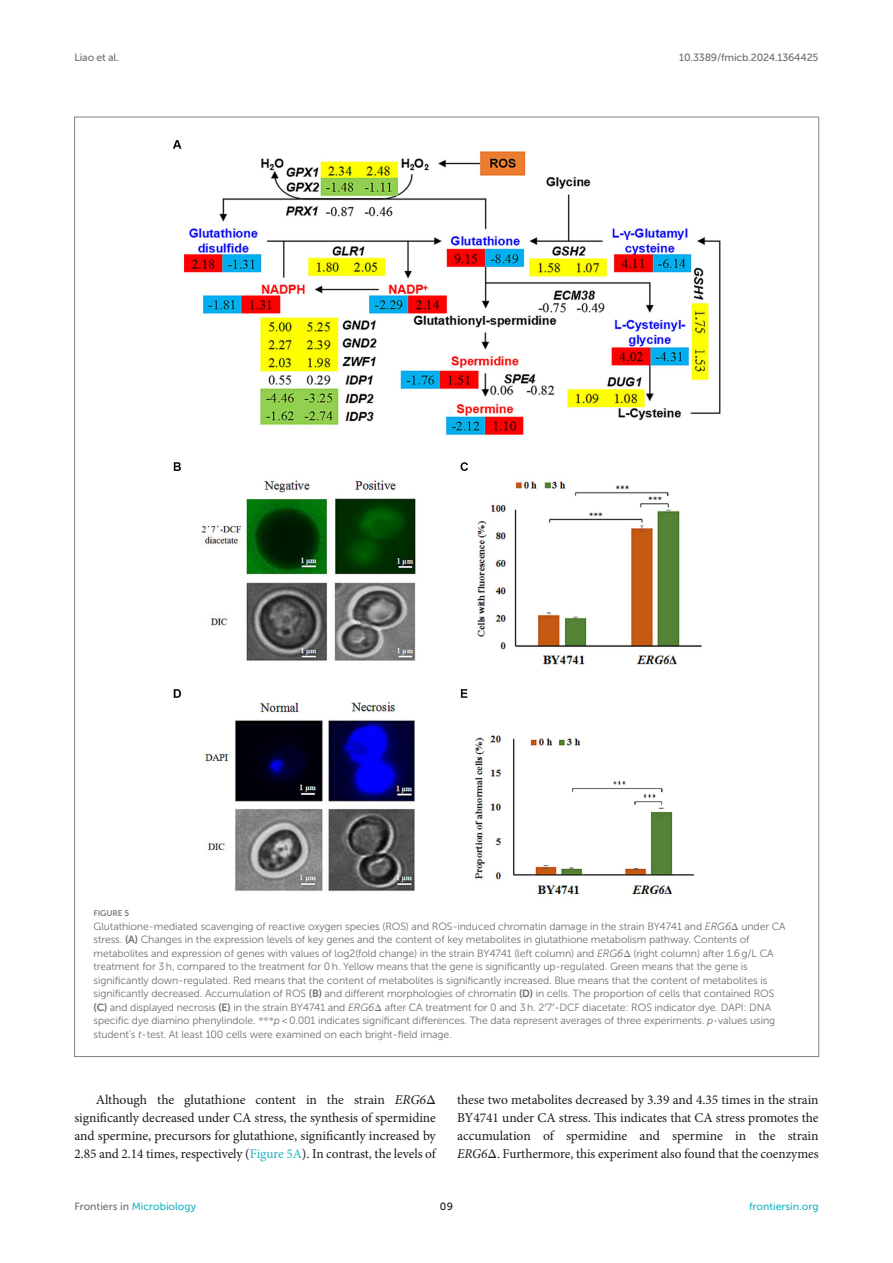
<style>
.page{position:relative;width:893px;height:1263px;background:#fff}
.page>*{position:absolute;margin:0;border:0;box-sizing:border-box;transform-origin:0 0}
.TEXT{font:13.5px/18px "Minion Pro";letter-spacing:-.005em;color:#1b1c1b;text-align:justify}
.FIG_LEG{font:10.5px/13.5px "Museo Sans 300";letter-spacing:-.01em;color:#706f70}
.t1{font:10.5px "Museo Sans 500";color:#1db5c3}
.t2{font:10.5px "Museo Sans 500";letter-spacing:-.015em;color:#706f70}
.t3{font:10.5px "Museo Sans 500";color:#1b1c1b}
.FIG_HD{font:8.25px "Museo Sans 700";letter-spacing:-.01em;color:#7e7f7f}
.s1{font-style:italic}
.s2{font-family:"STIX General"}
.s3{font-family:"Museo Sans 700"}
.s4{font-family:"Gentium Plus"}
.s5{color:#1db5c3}
.s6{color:#706f70}
</style>
<div class="page">
<img style="left:173px;top:140px;width:548px;height:755px">
<p class="t2" style="left:74px;top:51px;width:46px">Liao et al.</p>
<p class="t2" style="left:679px;top:51px;width:141px">10.3389/fmicb.2024.1364425</p>
<p class="FIG_HD" style="left:94px;top:909px;width:37px">FIGURE 5</p>
<p class="FIG_LEG" style="left:94px;top:919px;width:694px">Glutathione-mediated scavenging of reactive oxygen species (ROS) and ROS-induced chromatin damage in the strain BY4741 and <span class="s1">ERG6</span><span class="s2">Δ</span> under CA stress. <span class="s3">(A)</span> Changes in the expression levels of key genes and the content of key metabolites in glutathione metabolism pathway. Contents of metabolites and expression of genes with values of log2(fold change) in the strain BY4741 (left column) and <span class="s1">ERG6</span><span class="s2">Δ</span> (right column) after 1.6 g/L CA treatment for 3 h, compared to the treatment for 0 h. Yellow means that the gene is significantly up-regulated. Green means that the gene is significantly down-regulated. Red means that the content of metabolites is significantly increased. Blue means that the content of metabolites is significantly decreased. Accumulation of ROS <span class="s3">(B)</span> and different morphologies of chromatin <span class="s3">(D)</span> in cells. The proportion of cells that contained ROS <span class="s3">(C)</span> and displayed necrosis <span class="s3">(E)</span> in the strain BY4741 and <span class="s1">ERG6</span><span class="s2">Δ</span> after CA treatment for 0 and 3 h. 2<span class="s4">′</span>7<span class="s4">′</span>-DCF diacetate: ROS indicator dye. DAPI: DNA specific dye diamino phenylindole. <span class="s2">***</span><span class="s1">p</span> &lt; 0.001 indicates significant differences. The data represent averages of three experiments. <span class="s1">p</span>-values using student’s <span class="s1">t</span>-test. At least 100 cells were examined on each bright-field image.</p>
<p class="TEXT" style="left:74px;top:1091px;width:363px;text-indent:21px">Although the glutathione content in the strain <span class="s1">ERG6</span><span class="s2">Δ </span>significantly decreased under CA stress, the synthesis of spermidine and spermine, precursors for glutathione, significantly increased by 2.85 and 2.14 times, respectively (<span class="s5">Figure 5A</span>). In contrast, the levels of</p>
<p class="TEXT" style="left:457px;top:1091px;width:363px">these two metabolites decreased by 3.39 and 4.35 times in the strain BY4741 under CA stress. This indicates that CA stress promotes the accumulation of spermidine and spermine in the strain <span class="s1">ERG6</span><span class="s2">Δ</span>. Furthermore, this experiment also found that the coenzymes</p>
<p class="t1" style="left:74px;top:1200px;width:123px"><span class="s6">Frontiers in</span> Microbiology</p>
<p class="t3" style="left:440px;top:1200px;width:15px">09</p>
<p class="t1" style="left:749px;top:1200px;width:71px">frontiersin.org</p>
</div>
